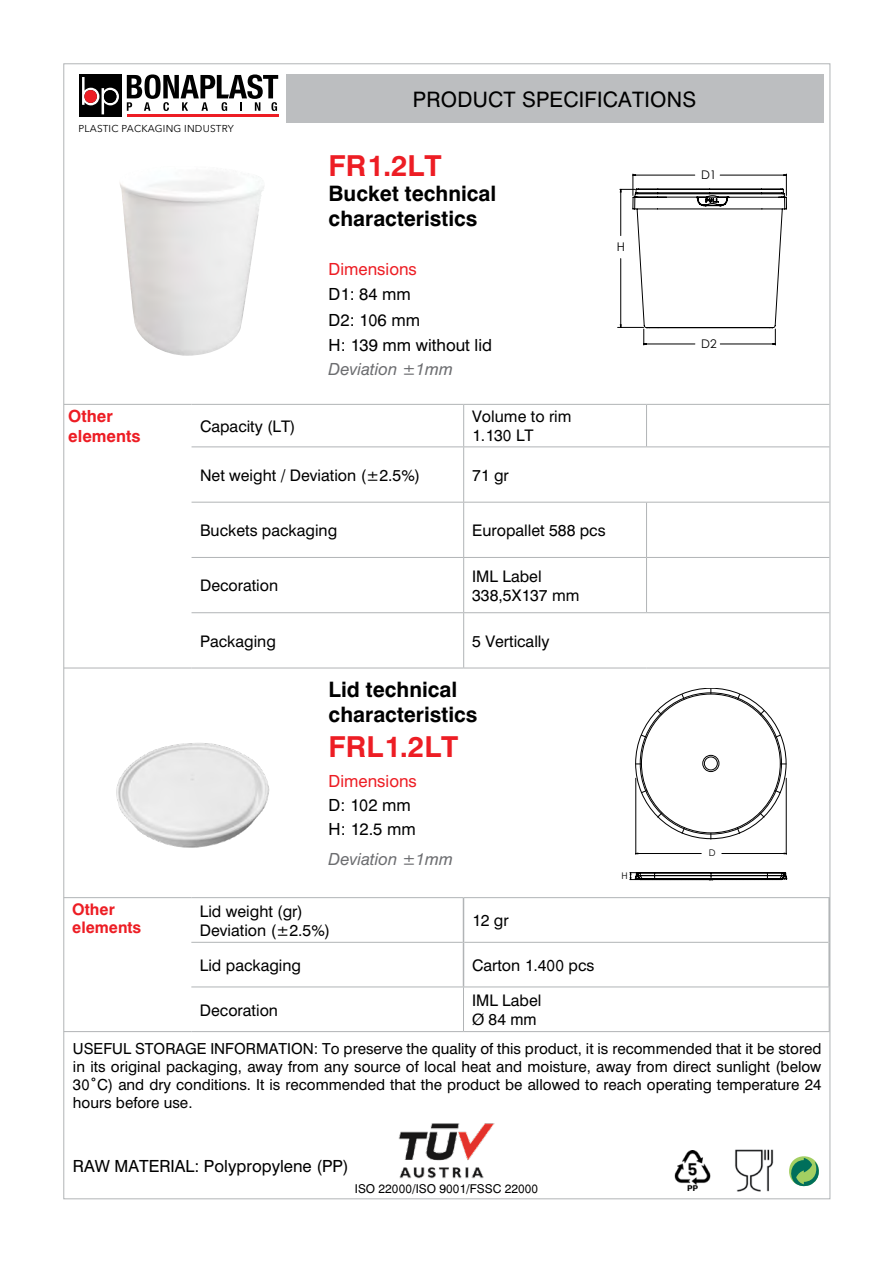
<style>
.page{position:relative;width:893px;height:1263px;background:#fff}
.page>*{position:absolute;margin:0;border:0;box-sizing:border-box;transform-origin:0 0}
.t1{font:28.5px "UB Helvetica Bold";color:#ed1d24}
.t2{font:21px/25.2px "UB Helvetica Bold";color:#000}
.t3{font:21px "UB Helvetica";letter-spacing:.01em;color:#000}
.t4{font:16.5px/25.5px "UB Helvetica";color:#000}
.t5{font:16.5px "UB Helvetica Italic";color:#6d6e71}
.t6{font:16.5px "UB Helvetica";color:#ed1d24}
.t7{font:16.5px/19.8px "UB Helvetica Bold";color:#ed1d24}
.t8{font:15.75px/18.9px "UB Helvetica";color:#000}
.t9{font:15.75px/18px "UB Helvetica Bold";color:#ed1d24}
.t10{font:15.75px "Helvetica";color:#000}
.t11{font:15px/18px "UB Helvetica";color:#000;text-align:justify}
.t12{font:12px "UB Helvetica";color:#000}
.t13{font:12px "Century Gothic";color:#000}
.t14{font:10.05px "Avenir Next";letter-spacing:.02em;color:#000}
.t15{font:9.15px "Century Gothic";color:#000}
</style>
<div class="page">
<div style="left:286px;top:74px;width:537px;height:48px;background:#bcbec0"></div>
<img style="left:120px;top:172px;width:144px;height:184px">
<svg style="left:618px;top:174px;width:169px;height:171px"></svg>
<img style="left:116px;top:743px;width:154px;height:105px">
<hr style="left:636px;top:764px;width:150px;height:1px;background:#000">
<hr style="left:711px;top:689px;width:1px;height:150px;background:#000">
<svg style="left:641px;top:694px;width:139px;height:140px"></svg>
<hr style="left:635px;top:778px;width:1px;height:76px;background:#000">
<hr style="left:786px;top:778px;width:1px;height:76px;background:#000">
<hr style="left:636px;top:853px;width:65px;height:1px;background:#000">
<hr style="left:722px;top:853px;width:64px;height:1px;background:#000">
<svg style="left:630px;top:872px;width:157px;height:8px"></svg>
<div style="left:641px;top:694px;width:139px;height:139px;background:#fff;border-radius:50%"></div>
<div style="left:703px;top:755px;width:16px;height:17px;border:1px solid #000;border-radius:50%"></div>
<div style="left:704px;top:757px;width:13px;height:13px;border:1px solid #000;border-radius:50%"></div>
<hr style="left:191px;top:986px;width:272px;height:1px;background:#b1b4b6">
<hr style="left:463px;top:986px;width:367px;height:1px;background:#b1b4b6">
<hr style="left:64px;top:897px;width:127px;height:1px;background:#b1b4b6">
<hr style="left:191px;top:897px;width:272px;height:1px;background:#b1b4b6">
<hr style="left:463px;top:897px;width:367px;height:1px;background:#b1b4b6">
<hr style="left:191px;top:942px;width:272px;height:1px;background:#b1b4b6">
<hr style="left:464px;top:942px;width:364px;height:1px;background:#b1b4b6">
<hr style="left:463px;top:987px;width:1px;height:44px;background:#b1b4b6">
<hr style="left:829px;top:987px;width:1px;height:44px;background:#b1b4b6">
<hr style="left:64px;top:1031px;width:127px;height:1px;background:#b1b4b6">
<hr style="left:191px;top:1031px;width:272px;height:1px;background:#b1b4b6">
<hr style="left:463px;top:1031px;width:367px;height:1px;background:#b1b4b6">
<hr style="left:463px;top:898px;width:1px;height:44px;background:#b1b4b6">
<hr style="left:828px;top:898px;width:2px;height:44px;background:#b1b4b6">
<hr style="left:463px;top:942px;width:1px;height:44px;background:#b1b4b6">
<hr style="left:828px;top:942px;width:2px;height:44px;background:#b1b4b6">
<img style="left:399px;top:1123px;width:95px;height:55px">
<img style="left:735px;top:1150px;width:39px;height:41px">
<svg style="left:789px;top:1156px;width:30px;height:31px"></svg>
<hr style="left:192px;top:612px;width:272px;height:1px;background:#b1b4b6">
<hr style="left:464px;top:612px;width:182px;height:1px;background:#b1b4b6">
<hr style="left:646px;top:612px;width:183px;height:1px;background:#b1b4b6">
<hr style="left:64px;top:668px;width:128px;height:1px;background:#b1b4b6">
<hr style="left:192px;top:668px;width:272px;height:1px;background:#b1b4b6">
<hr style="left:464px;top:668px;width:182px;height:1px;background:#b1b4b6">
<hr style="left:646px;top:668px;width:183px;height:1px;background:#b1b4b6">
<hr style="left:64px;top:404px;width:128px;height:1px;background:#b1b4b6">
<hr style="left:192px;top:404px;width:272px;height:1px;background:#b1b4b6">
<hr style="left:464px;top:404px;width:182px;height:1px;background:#b1b4b6">
<hr style="left:646px;top:404px;width:183px;height:1px;background:#b1b4b6">
<hr style="left:192px;top:446px;width:272px;height:1px;background:#b1b4b6">
<hr style="left:464px;top:446px;width:182px;height:1px;background:#b1b4b6">
<hr style="left:646px;top:446px;width:183px;height:1px;background:#b1b4b6">
<hr style="left:192px;top:502px;width:272px;height:1px;background:#b1b4b6">
<hr style="left:464px;top:502px;width:182px;height:1px;background:#b1b4b6">
<hr style="left:646px;top:502px;width:183px;height:1px;background:#b1b4b6">
<hr style="left:192px;top:557px;width:272px;height:1px;background:#b1b4b6">
<hr style="left:464px;top:557px;width:182px;height:1px;background:#b1b4b6">
<hr style="left:646px;top:557px;width:183px;height:1px;background:#b1b4b6">
<hr style="left:646px;top:558px;width:1px;height:54px;background:#b1b4b6">
<hr style="left:463px;top:405px;width:1px;height:41px;background:#b1b4b6">
<hr style="left:463px;top:447px;width:1px;height:55px;background:#b1b4b6">
<hr style="left:463px;top:502px;width:1px;height:55px;background:#b1b4b6">
<hr style="left:463px;top:558px;width:1px;height:54px;background:#b1b4b6">
<hr style="left:463px;top:613px;width:1px;height:55px;background:#b1b4b6">
<hr style="left:646px;top:502px;width:1px;height:55px;background:#b1b4b6">
<hr style="left:646px;top:405px;width:1px;height:41px;background:#b1b4b6">
<hr style="left:127px;top:114px;width:151px;height:3px;background:#ed1d24">
<div style="left:79px;top:75px;width:42px;height:42px;background:#000"></div>
<svg style="left:127px;top:74px;width:151px;height:37px"></svg>
<svg style="left:82px;top:77px;width:37px;height:37px"></svg>
<img style="left:674px;top:1150px;width:37px;height:41px">
<p class="t14" style="left:78px;top:120px;width:157px">PLASTIC PACKAGING INDUSTRY</p>
<h2 class="t3" style="left:413px;top:86px;width:285px">PRODUCT SPECIFICATIONS</h2>
<h1 class="t1" style="left:329px;top:148px;width:114px">FR1.2LT</h1>
<h2 class="t2" style="left:329px;top:181px;width:169px">Βucket technical characteristics</h2>
<p class="t6" style="left:329px;top:259px;width:90px">Dimensions</p>
<p class="t4" style="left:329px;top:281px;width:165px">D1: 84 mm<br>D2: 106 mm<br>H: 139 mm without lid</p>
<p class="t5" style="left:329px;top:359px;width:126px">Deviation ±1mm</p>
<p class="t13" style="left:617px;top:238px;width:10px">H</p>
<p class="t13" style="left:701px;top:166px;width:17px">D1</p>
<p class="t13" style="left:701px;top:335px;width:17px">D2</p>
<p class="t7" style="left:68px;top:406px;width:74px">Other elements</p>
<p class="t8" style="left:200px;top:417px;width:97px">Capacity (LT)</p>
<p class="t8" style="left:472px;top:407px;width:101px">Volume to rim<br>1.130 LT</p>
<p class="t8" style="left:200px;top:466px;width:222px">Net weight / Deviation (±2.5%)</p>
<p class="t8" style="left:472px;top:466px;width:38px">71 gr</p>
<p class="t8" style="left:200px;top:521px;width:139px">Buckets packaging</p>
<p class="t8" style="left:472px;top:521px;width:135px">Europallet 588 pcs</p>
<p class="t8" style="left:200px;top:576px;width:80px">Decoration</p>
<p class="t8" style="left:472px;top:567px;width:109px">IML Label<br>338,5X137 mm</p>
<p class="t8" style="left:200px;top:631px;width:77px">Packaging</p>
<p class="t8" style="left:472px;top:631px;width:79px">5 Vertically</p>
<h2 class="t2" style="left:329px;top:677px;width:150px">Lid technical characteristics</h2>
<h1 class="t1" style="left:329px;top:729px;width:131px">FRL1.2LT</h1>
<p class="t6" style="left:329px;top:771px;width:90px">Dimensions</p>
<p class="t4" style="left:329px;top:793px;width:89px;line-height:24px">D: 102 mm<br>H: 12.5 mm</p>
<p class="t5" style="left:329px;top:849px;width:126px">Deviation ±1mm</p>
<p class="t9" style="left:72px;top:900px;width:71px">Other elements</p>
<p class="t8" style="left:200px;top:901px;width:132px;line-height:19.5px">Lid weight (gr)<br>Deviation (±2.5%)</p>
<p class="t8" style="left:472px;top:911px;width:38px">12 gr</p>
<p class="t8" style="left:200px;top:956px;width:103px">Lid packaging</p>
<p class="t8" style="left:472px;top:956px;width:124px">Carton 1.400 pcs</p>
<p class="t8" style="left:200px;top:1000px;width:80px">Decoration</p>
<p class="t8" style="left:472px;top:991px;width:71px">IML Label</p>
<p class="t10" style="left:472px;top:1007px;width:66px">Ø 84 mm</p>
<p class="t15" style="left:621px;top:870px;width:8px">H</p>
<p class="t15" style="left:709px;top:847px;width:8px">D</p>
<p class="t11" style="left:73px;top:1039px;width:750px">USEFUL STORAGE INFORMATION: To preserve the quality of this product, it is recommended that it be stored in its original packaging, away from any source of local heat and moisture, away from direct sunlight (below 30°C) and dry conditions. It is recommended that the product be allowed to reach operating temperature 24 hours before use.</p>
<p class="t4" style="left:73px;top:1153px;width:277px">RAW MATERIAL: Polypropylene (PP)</p>
<p class="t12" style="left:355px;top:1181px;width:185px">ISO 22000/ISO 9001/FSSC 22000</p>
</div>
